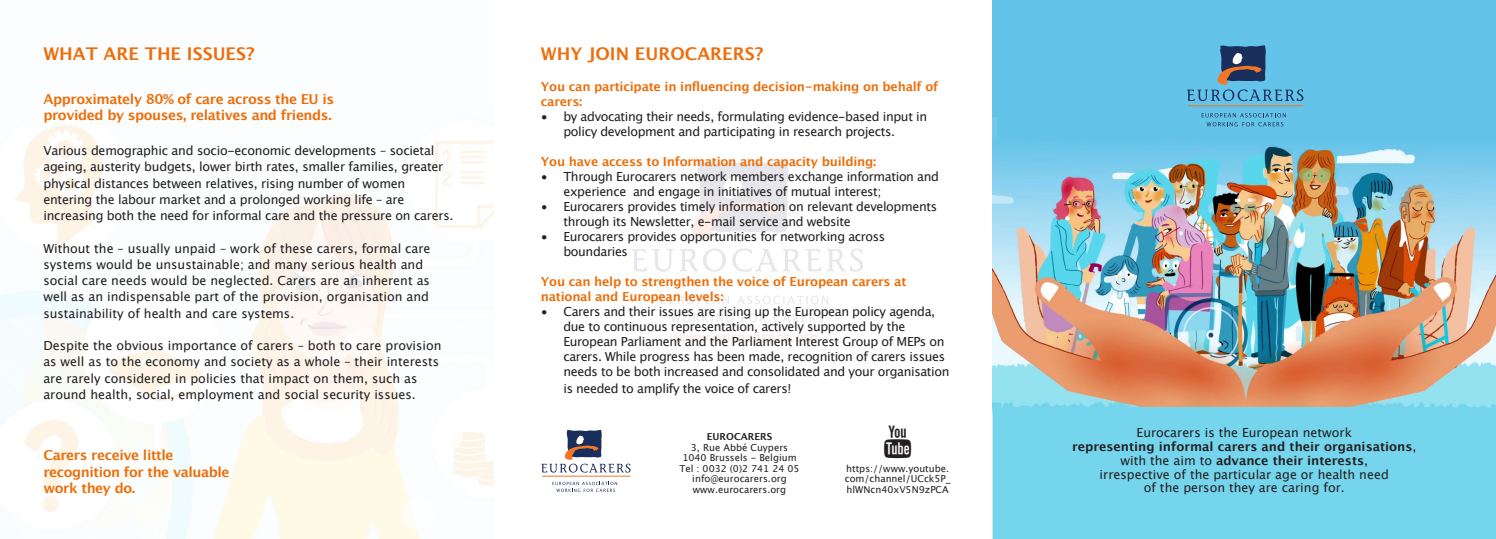
<style>
.page{position:relative;width:1496px;height:539px;background:#fff}
.page>*{position:absolute;margin:0;border:0;box-sizing:border-box;transform-origin:0 0}
.t1{font:700 17.5px "Lucida Grande";color:#ed6e0a}
.t2{font:700 13.75px/16.2px "Lucida Grande";letter-spacing:-.03em;color:#ed6e0a}
.t3{font:12.5px/15px "Lucida Grande";letter-spacing:-.02em;color:#231f20}
.t4{font:12.5px/16.2px "Lucida Grande";color:#231f20}
.t5{font:700 12.5px/15px "Lucida Grande";letter-spacing:-.02em;color:#ed6e0a}
.t6{font:700 12.5px/13.8px "Lucida Grande";color:#231f20;text-align:center}
.t7{font:9.62px/10.5px "Lucida Grande";color:#231f20}
.t8{font:700 9.62px "Lucida Grande";color:#231f20}
.s1{font-weight:400}
.s2{font-weight:700}
</style>
<div class="page">
<div style="left:0;top:0;width:493px;height:122px;background:#fbfdfe"></div>
<img style="left:0;top:125px;width:493px;height:414px">
<div style="left:992px;top:0;width:503px;height:156px;background:#63c3e9"></div>
<img style="left:632px;top:118px;width:364px;height:228px">
<hr style="left:1187px;top:105px;width:116px;height:1px;background:#f47524">
<svg style="left:1187px;top:45px;width:116px;height:56px"></svg>
<svg style="left:1201px;top:113px;width:84px;height:13px"></svg>
<img style="left:992px;top:136px;width:503px;height:271px">
<hr style="left:542px;top:475px;width:88px;height:1px;background:#f47524">
<svg style="left:541px;top:430px;width:89px;height:42px"></svg>
<svg style="left:552px;top:481px;width:65px;height:11px"></svg>
<div style="left:992px;top:407px;width:503px;height:132px;background:#75d5ed"></div>
<p class="t1" style="left:43px;top:39px;width:213px">WHAT ARE THE ISSUES?</p>
<p class="t2" style="left:43px;top:91px;width:292px">Approximately 80% of care across the EU is provided by spouses, relatives and friends.</p>
<p class="t3" style="left:43px;top:142px;width:411px;line-height:16.2px">Various demographic and socio-economic developments – societal ageing, austerity budgets, lower birth rates, smaller families, greater physical distances between relatives, rising number of women entering the labour market and a prolonged working life – are increasing both the need for informal care and the pressure on carers.</p>
<p class="t4" style="left:43px;top:240px;width:389px">Without the – usually unpaid – work of these carers, formal care systems would be unsustainable; and many serious health and social care needs would be neglected. Carers are an inherent as well as an indispensable part of the provision, organisation and sustainability of health and care systems.</p>
<p class="t4" style="left:43px;top:337px;width:400px">Despite the obvious importance of carers – both to care provision as well as to the economy and society as a whole – their interests are rarely considered in policies that impact on them, such as around health, social, employment and social security issues.</p>
<p class="t2" style="left:43px;top:447px;width:188px">Carers receive little recognition for the valuable work they do.</p>
<p class="t1" style="left:541px;top:39px;width:224px">WHY JOIN EUROCARERS?</p>
<p class="t5" style="left:541px;top:79px;width:399px">You can participate in influencing decision-making on behalf of carers:</p>
<p class="t3" style="left:563px;top:109px;width:365px;text-indent:-22px">• by advocating their needs, formulating evidence-based input in policy development and participating in research projects.</p>
<p class="t5" style="left:541px;top:154px;width:337px">You have access to Information and capacity building:</p>
<p class="t3" style="left:563px;top:169px;width:377px;text-indent:-22px">• Through Eurocarers network members exchange information and experience and engage in initiatives of mutual interest;</p>
<p class="t3" style="left:563px;top:199px;width:375px;text-indent:-22px">• Eurocarers provides timely information on relevant developments through its Newsletter, e-mail service and website</p>
<p class="t3" style="left:563px;top:229px;width:323px;text-indent:-22px">• Eurocarers provides opportunities for networking across boundaries</p>
<p class="t5" style="left:541px;top:274px;width:367px">You can help to strengthen the voice of European carers at national and European levels:</p>
<p class="t3" style="left:563px;top:304px;width:387px;text-indent:-22px">• Carers and their issues are rising up the European policy agenda, due to continuous representation, actively supported by the European Parliament and the Parliament Interest Group of MEPs on carers. While progress has been made, recognition of carers issues needs to be both increased and consolidated and your organisation</p>
<p class="t3" style="left:563px;top:380px;width:229px">is needed to amplify the voice of carers!</p>
<p class="t8" style="left:706px;top:429px;width:67px">EUROCARERS</p>
<p class="t7" style="left:691px;top:442px;width:99px">3, Rue Abbé Cuypers</p>
<p class="t7" style="left:682px;top:452px;width:116px">1040 Brussels - Belgium</p>
<p class="t7" style="left:679px;top:463px;width:122px">Tel : 0032 (0)2 741 24 05</p>
<p class="t7" style="left:692px;top:473px;width:96px">info@eurocarers.org</p>
<p class="t7" style="left:693px;top:484px;width:95px">www.eurocarers.org</p>
<p class="t7" style="left:844px;top:463px;width:107px">https://www.youtube. com/channel/UCck5P_ hlWNcn40xV5N9zPCA</p>
<p class="t6" style="left:1072px;top:426px;width:345px"><span class="s1">Eurocarers is the European network<br></span>representing informal carers and their organisations<span class="s1">,</span></p>
<p class="t4" style="left:1099px;top:453px;width:291px;line-height:13.8px;text-align:center">with the aim to <span class="s2">advance their interests</span>, irrespective of the particular age or health need</p>
<p class="t4" style="left:1143px;top:480px;width:202px">of the person they are caring for.</p>
</div>
